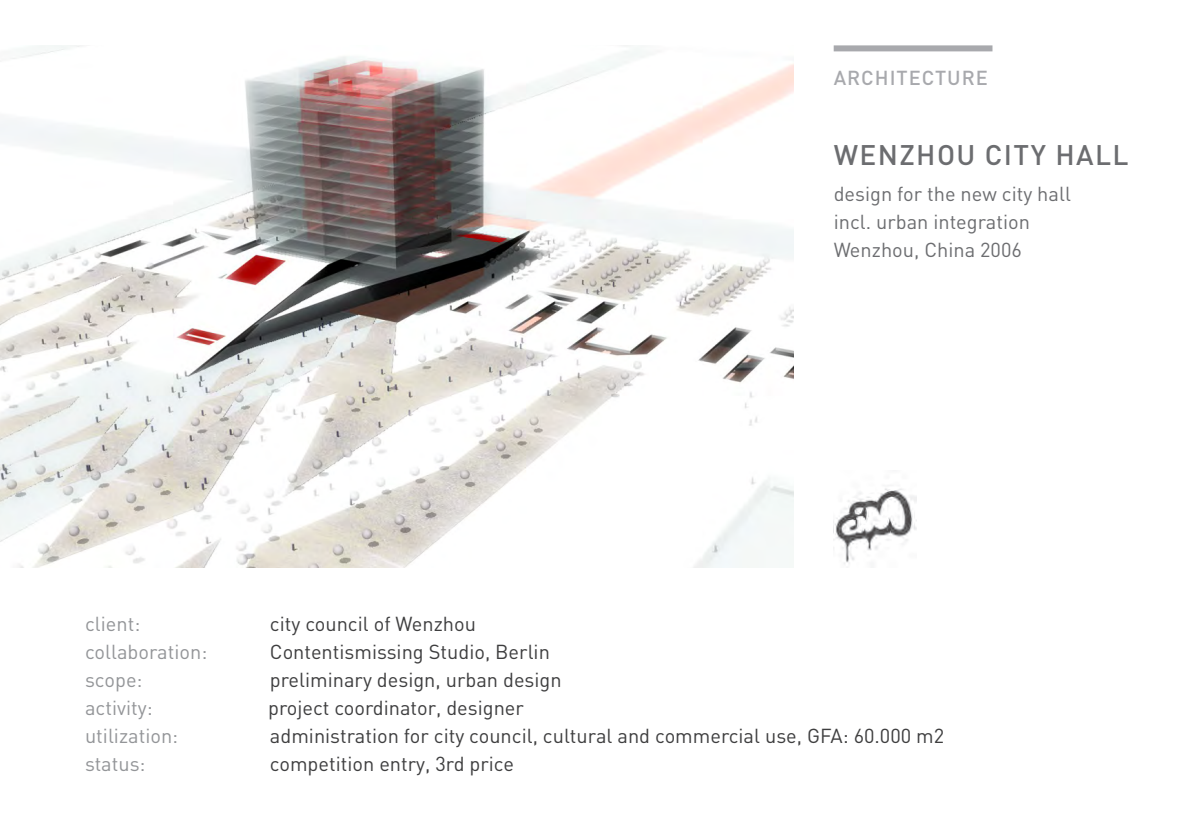
<style>
.page{position:relative;width:1191px;height:840px;background:#fff}
.page>*{position:absolute;margin:0;border:0;box-sizing:border-box;transform-origin:0 0}
.t1{font:500 28px "DIN";letter-spacing:.05em;color:#6c6d70}
.t2{font:20px "DIN";color:#3e3e3f}
.t3{font:20px "DIN";color:#6c6d70}
.t4{font:20px "DIN";color:#939598}
.t5{font:500 20px "DIN";letter-spacing:.05em;color:#a8a9ad}
</style>
<div class="page">
<img style="left:0;top:45px;width:794px;height:522px">
<div style="left:833px;top:45px;width:159px;height:6px;background:#a8a9ad"></div>
<img style="left:833px;top:488px;width:83px;height:76px">
<p class="t5" style="left:833px;top:65px;width:156px">ARCHITECTURE</p>
<p class="t1" style="left:833px;top:137px;width:296px">WENZHOU CITY HALL</p>
<p class="t3" style="left:833px;top:181px;width:239px">design for the new city hall</p>
<p class="t3" style="left:833px;top:209px;width:198px">incl. urban integration</p>
<p class="t3" style="left:833px;top:237px;width:190px">Wenzhou, China 2006</p>
<p class="t4" style="left:85px;top:610px;width:57px">client:</p>
<p class="t2" style="left:270px;top:610px;width:208px">city council of Wenzhou</p>
<p class="t4" style="left:85px;top:638px;width:124px">collaboration:</p>
<p class="t2" style="left:270px;top:638px;width:281px">Contentismissing Studio, Berlin</p>
<p class="t4" style="left:85px;top:666px;width:59px">scope:</p>
<p class="t2" style="left:270px;top:666px;width:293px">preliminary design, urban design</p>
<p class="t4" style="left:85px;top:694px;width:69px">activity:</p>
<p class="t2" style="left:268px;top:694px;width:257px">project coordinator, designer</p>
<p class="t4" style="left:85px;top:722px;width:95px">utilization:</p>
<p class="t2" style="left:270px;top:722px;width:676px">administration for city council, cultural and commercial use, GFA: 60.000 m2</p>
<p class="t4" style="left:85px;top:750px;width:62px">status:</p>
<p class="t2" style="left:270px;top:750px;width:246px">competition entry, 3rd price</p>
</div>
